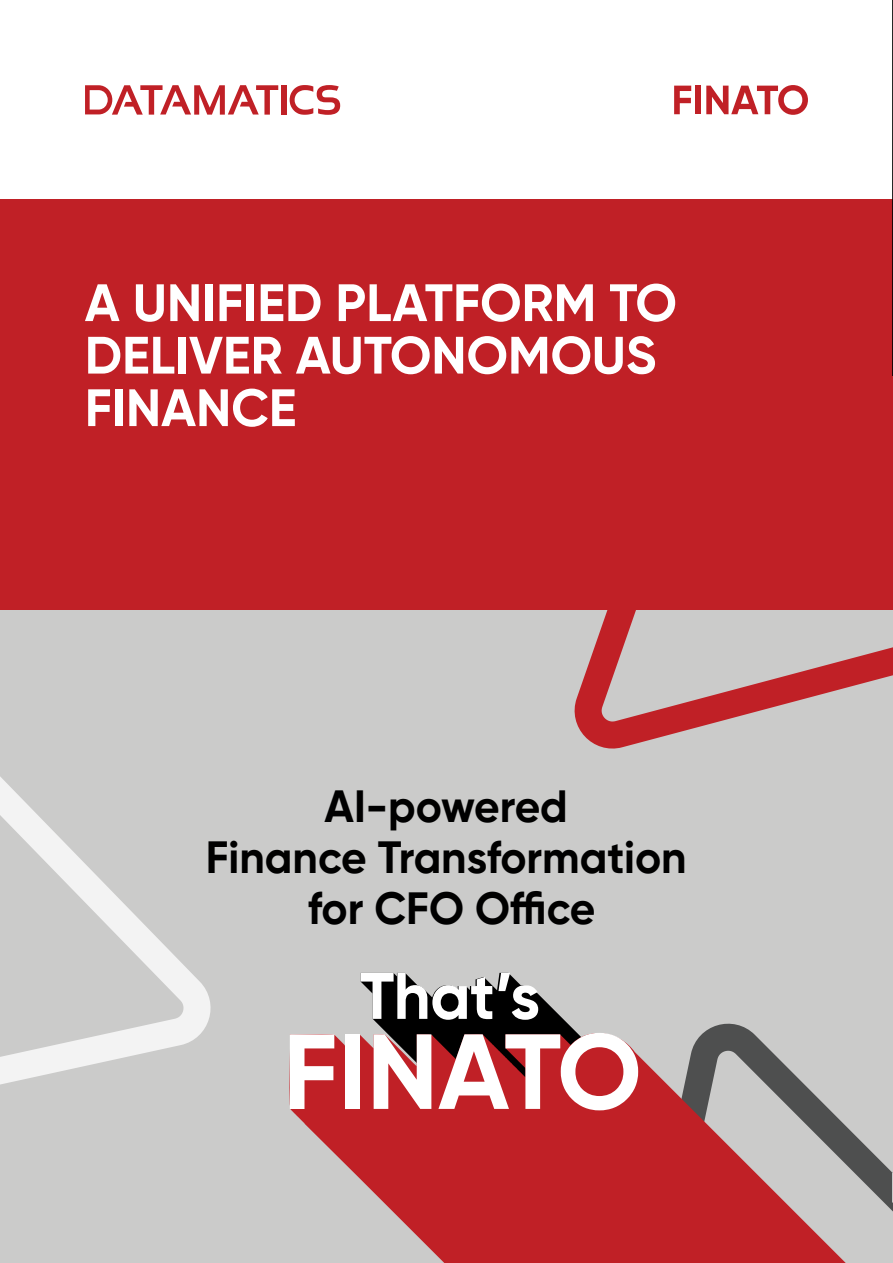
<style>
.page{position:relative;width:893px;height:1263px;background:#fff}
.page>*{position:absolute;margin:0;border:0;box-sizing:border-box;transform-origin:0 0}
.t1{font:700 65.7px "Gilroy";color:#fff}
.t2{font:700 52.5px/52.5px "Gilroy";color:#fff}
.t3{font:700 45px/51px "Gilroy";color:#000;text-align:center}
</style>
<div class="page">
<div style="left:0;top:610px;width:893px;height:653px;background:#cbcbca"></div>
<svg style="left:360px;top:973px;width:210px;height:53px;fill:#000"></svg>
<svg style="left:289px;top:1026px;width:603px;height:237px;fill:#c02026"></svg>
<svg style="left:290px;top:1034px;width:44px;height:75px;background:#e4a0a3"></svg>
<div style="left:345px;top:1034px;width:15px;height:75px;background:#fff"></div>
<svg style="left:374px;top:1034px;width:57px;height:75px;background:#d6b3b4"></svg>
<svg style="left:438px;top:1033px;width:200px;height:77px;background:#cf8689"></svg>
<svg style="left:574px;top:610px;width:318px;height:139px"></svg>
<svg style="left:0;top:776px;width:211px;height:309px"></svg>
<div style="left:0;top:199px;width:893px;height:411px;background:#c02026"></div>
<svg style="left:674px;top:86px;width:17px;height:28px"></svg>
<div style="left:695px;top:86px;width:6px;height:28px;background:#c02026"></div>
<svg style="left:706px;top:85px;width:102px;height:30px"></svg>
<div style="left:281px;top:85px;width:6px;height:30px;background:#c02026"></div>
<svg style="left:290px;top:85px;width:50px;height:30px"></svg>
<svg style="left:85px;top:85px;width:193px;height:30px"></svg>
<hr style="left:892px;top:0;width:1px;height:375px;background:#000">
<svg style="left:892px;top:647px;width:1px;height:565px"></svg>
<p class="t2" style="left:85px;top:276px;width:594px">A UNIFIED PLATFORM TO<br>DELIVER AUTONOMOUS<br>FINANCE</p>
<p class="t3" style="left:206px;top:780px;width:482px">AI-powered<br>Finance Transformation for CFO Office</p>
<h1 class="t1" style="left:360px;top:955px;width:182px">That’s</h1>
</div>
